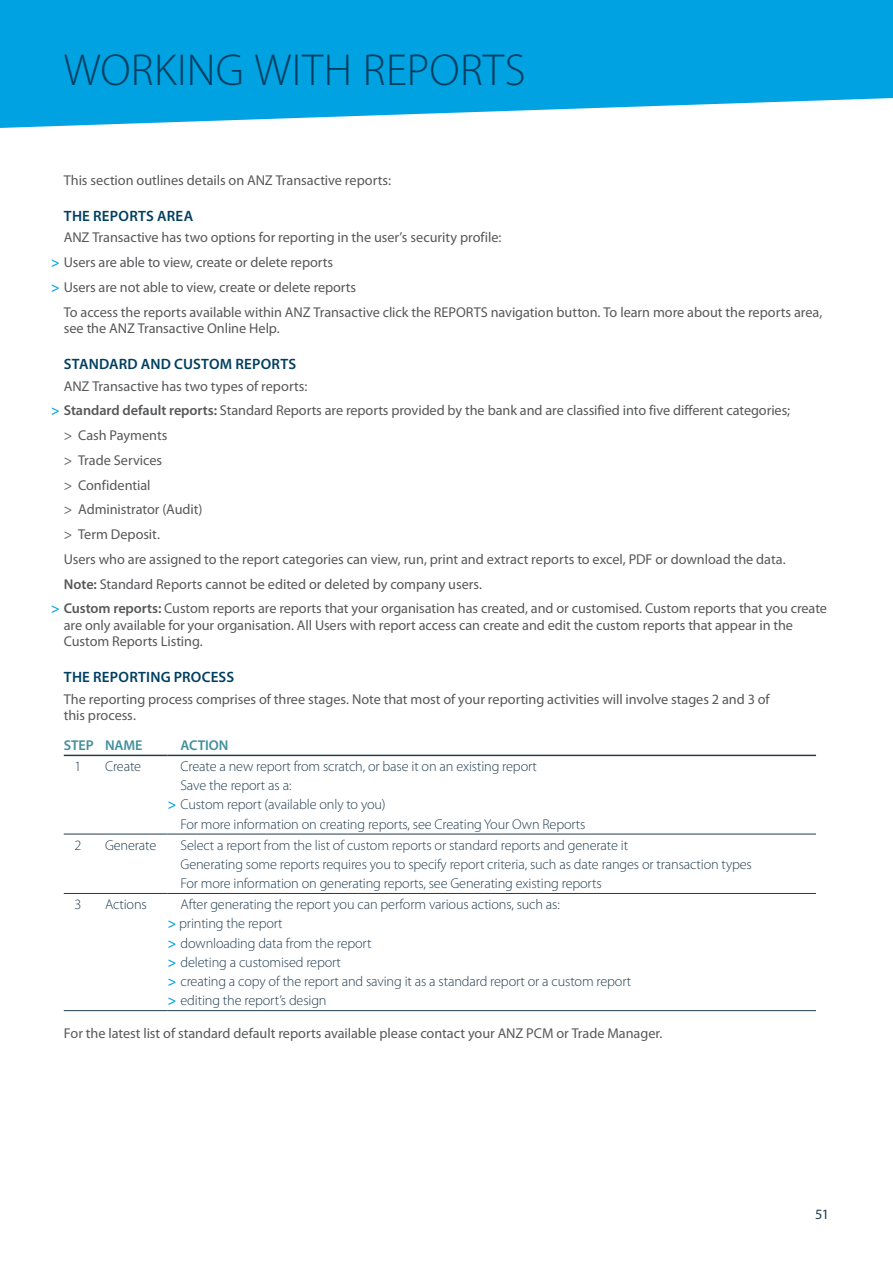
<style>
.page{position:relative;width:893px;height:1263px;background:#fff}
.page>*{position:absolute;margin:0;border:0;box-sizing:border-box;transform-origin:0 0}
.t1{font:300 45px "Myriad Pro";letter-spacing:.01em;color:#003f61}
.t2{font:600 15px "Myriad Pro";letter-spacing:.015em;color:#003f61}
.t3{font:14.25px/16.5px "Myriad Pro";letter-spacing:-.005em;color:#57585a}
.t4{font:300 14.25px/19.2px "Myriad Pro";letter-spacing:-.01em;color:#223d50}
.t5{font:600 14.25px "Myriad Pro";letter-spacing:-.005em;color:#428f9c}
.t6{font:14.25px "Myriad Pro";color:#223d50}
.s1{font-weight:600;color:#00a2e1}
.s2{font-weight:600}
</style>
<div class="page">
<svg style="left:0;top:0;width:893px;height:128px;background:#1dace4"></svg>
<hr style="left:64px;top:755px;width:41px;height:1px;background:#223d50">
<hr style="left:105px;top:755px;width:63px;height:1px;background:#223d50">
<hr style="left:168px;top:755px;width:648px;height:1px;background:#223d50">
<hr style="left:64px;top:834px;width:41px;height:1px;background:#223d50">
<hr style="left:105px;top:834px;width:63px;height:1px;background:#223d50">
<hr style="left:168px;top:834px;width:648px;height:1px;background:#223d50">
<hr style="left:64px;top:893px;width:41px;height:1px;background:#223d50">
<hr style="left:105px;top:893px;width:63px;height:1px;background:#223d50">
<hr style="left:168px;top:893px;width:648px;height:1px;background:#223d50">
<hr style="left:64px;top:1010px;width:41px;height:1px;background:#223d50">
<hr style="left:105px;top:1010px;width:63px;height:1px;background:#223d50">
<hr style="left:168px;top:1010px;width:648px;height:1px;background:#223d50">
<h1 class="t1" style="left:64px;top:42px;width:216px">Worki ng with</h1>
<h1 class="t1" style="left:363px;top:42px;width:164px">reports</h1>
<p class="t3" style="left:64px;top:172px;width:329px">This section outlines details on ANZ Transactive reports:</p>
<p class="t2" style="left:64px;top:206px;width:121px">THE REPORTS AREA</p>
<p class="t3" style="left:51px;top:225px;width:452px;line-height:24.8px;text-indent:13px">ANZ Transactive has two options for reporting in the user’s security profile: <span class="s1">&gt;</span> Users are able to view, create or delete reports<br><span class="s1">&gt;</span> Users are not able to view, create or delete reports</p>
<p class="t3" style="left:64px;top:303px;width:760px">To access the reports available within ANZ Transactive click the REPORTS navigation button. To learn more about the reports area, see the ANZ Transactive Online Help.</p>
<p class="t2" style="left:64px;top:355px;width:232px">STANDARD AND CUSTOM REP ORTS</p>
<p class="t3" style="left:64px;top:377px;width:245px">ANZ Transactive has two types of reports:</p>
<p class="t3" style="left:51px;top:402px;width:741px"><span class="s1">&gt;</span> <span class="s2">STANDARD DEFAULT REPORTS:</span> Standard Reports are reports provided by the bank and are classified into five different categories;</p>
<p class="t3" style="left:64px;top:427px;width:105px">&gt; Cash Payments</p>
<p class="t3" style="left:64px;top:452px;width:100px">&gt; Trade Services</p>
<p class="t3" style="left:64px;top:476px;width:88px">&gt; Confidential</p>
<p class="t3" style="left:64px;top:501px;width:140px">&gt; Administrator (Audit)</p>
<p class="t3" style="left:64px;top:526px;width:98px">&gt; Term Deposit.</p>
<p class="t3" style="left:64px;top:551px;width:723px">Users who are assigned to the report categories can view, run, print and extract reports to excel, PDF or download the data.</p>
<p class="t3" style="left:64px;top:575px;width:420px"><span class="s2">NOTE:</span> Standard Reports cannot be edited or deleted by company users.</p>
<p class="t3" style="left:51px;top:600px;width:777px"><span class="s1">&gt;</span> <span class="s2">CUSTOM REPORTS:</span> Custom reports are reports that your organisation has created, and or customised. Custom reports that you create</p>
<p class="t3" style="left:64px;top:617px;width:731px">are only available for your organisation. All Users with report access can create and edit the custom reports that appear in the<br>Custom Reports Listing.</p>
<p class="t2" style="left:64px;top:668px;width:150px">THE REP ORTING PROCESS</p>
<p class="t3" style="left:64px;top:690px;width:707px">The reporting process comprises of three stages. Note that most of your reporting activities will involve stages 2 and 3 of this process.</p>
<p class="t5" style="left:64px;top:736px;width:80px">STEP NAME</p>
<p class="t5" style="left:181px;top:736px;width:39px">ACT ION</p>
<p class="t4" style="left:74px;top:756px;width:8px">1</p>
<p class="t4" style="left:105px;top:756px;width:38px">Create</p>
<p class="t4" style="left:181px;top:756px;width:358px">Create a new report from scratch, or base it on an existing report</p>
<p class="t4" style="left:181px;top:776px;width:112px">Save the report as a:</p>
<p class="t4" style="left:168px;top:795px;width:219px"><span class="s1">&gt;</span> Custom report (available only to you)</p>
<p class="t4" style="left:181px;top:814px;width:406px">For more information on creating reports, see Creating Your Own Reports</p>
<p class="t4" style="left:74px;top:835px;width:8px">2</p>
<p class="t4" style="left:105px;top:835px;width:53px">Generate</p>
<p class="t4" style="left:181px;top:835px;width:573px">Select a report from the list of custom reports or standard reports and generate it<br>Generating some reports requires you to specify report criteria, such as date ranges or transaction types<br>For more information on generating reports, see Generating existing reports</p>
<p class="t4" style="left:74px;top:894px;width:8px">3</p>
<p class="t4" style="left:105px;top:894px;width:43px">Actions</p>
<p class="t4" style="left:168px;top:894px;width:465px;text-indent:13px">After generating the report you can perform various actions, such as:<br><span class="s1">&gt;</span> printing the report<br><span class="s1">&gt;</span> downloading data from the report<br><span class="s1">&gt;</span> deleting a customised report<br><span class="s1">&gt;</span> creating a copy of the report and saving it as a standard report or a custom report <span class="s1">&gt;</span> editing the report’s design</p>
<p class="t3" style="left:64px;top:1025px;width:600px">For the latest list of standard default reports available please contact your ANZ PCM or Trade Manager.</p>
<p class="t6" style="left:815px;top:1206px;width:15px">51</p>
</div>
